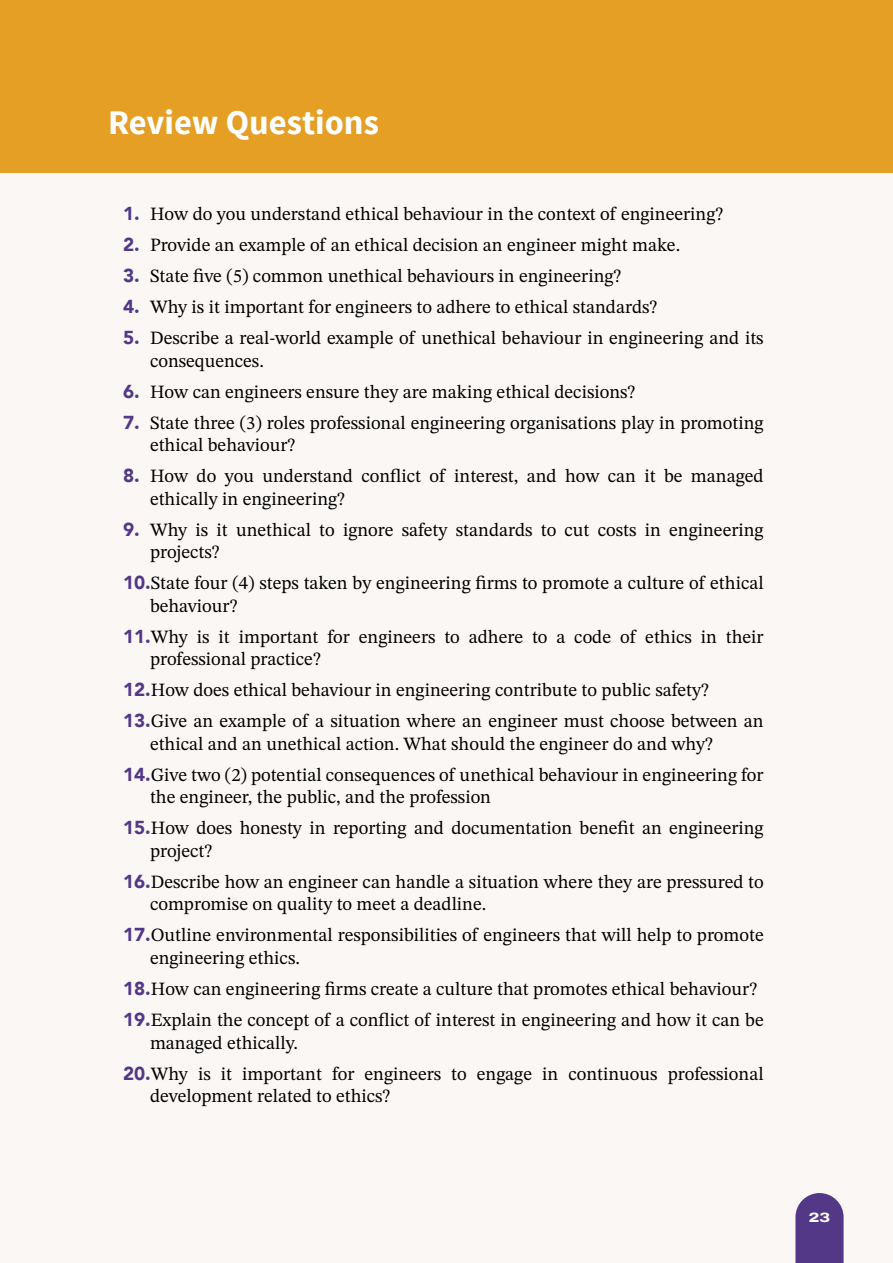
<style>
.page{position:relative;width:893px;height:1263px;background:#faf7f5}
.page>*{position:absolute;margin:0;border:0;box-sizing:border-box;transform-origin:0 0}
.t1{font:700 34.5px "Source Sans Pro";color:#fff}
.t2{font:18.75px/31px "STIX Two Text";color:#000}
.t3{font:800 13.5px "Archivo Expanded";color:#fff}
.s1{font-family:"Avenir";font-weight:900;color:#533887}
</style>
<div class="page">
<svg style="left:795px;top:1193px;width:49px;height:70px;background:#624991"></svg>
<div style="left:0;top:0;width:893px;height:172px;background:#e59f25"></div>
<h1 class="t1" style="left:108px;top:100px;width:272px">Review Questions</h1>
<p class="t2" style="left:123px;top:198px;width:602px"><span class="s1">1.</span> How do you understand ethical behaviour in the context of engineering?</p>
<p class="t2" style="left:123px;top:229px;width:559px"><span class="s1">2.</span> Provide an example of an ethical decision an engineer might make.</p>
<p class="t2" style="left:123px;top:260px;width:500px"><span class="s1">3.</span> State five (5) common unethical behaviours in engineering?</p>
<p class="t2" style="left:123px;top:291px;width:536px"><span class="s1">4.</span> Why is it important for engineers to adhere to ethical standards?</p>
<p class="t2" style="left:150px;top:327px;width:615px;line-height:22.5px;text-indent:-27px"><span class="s1">5.</span> Describe a real-world example of unethical behaviour in engineering and its consequences.</p>
<p class="t2" style="left:123px;top:376px;width:514px"><span class="s1">6.</span> How can engineers ensure they are making ethical decisions?</p>
<p class="t2" style="left:150px;top:411px;width:615px;line-height:22.5px;text-indent:-27px"><span class="s1">7.</span> State three (3) roles professional engineering organisations play in promoting ethical behaviour?</p>
<p class="t2" style="left:150px;top:465px;width:615px;line-height:22.5px;text-indent:-27px"><span class="s1">8.</span> How do you understand conflict of interest, and how can it be managed ethically in engineering?</p>
<p class="t2" style="left:150px;top:518px;width:615px;line-height:22.5px;text-indent:-27px"><span class="s1">9.</span> Why is it unethical to ignore safety standards to cut costs in engineering projects?</p>
<p class="t2" style="left:150px;top:572px;width:615px;line-height:22.5px;text-indent:-27px"><span class="s1">10.</span>State four (4) steps taken by engineering firms to promote a culture of ethical behaviour?</p>
<p class="t2" style="left:150px;top:625px;width:615px;line-height:22.5px;text-indent:-27px"><span class="s1">11.</span>Why is it important for engineers to adhere to a code of ethics in their professional practice?</p>
<p class="t2" style="left:123px;top:674px;width:642px"><span class="s1">12.</span>How does ethical behaviour in engineering contribute to public safety?<br><span class="s1">13.</span>Give an example of a situation where an engineer must choose between an</p>
<p class="t2" style="left:123px;top:728px;width:642px;text-indent:27px">ethical and an unethical action. What should the engineer do and why?<br><span class="s1">14.</span>Give two (2) potential consequences of unethical behaviour in engineering for</p>
<p class="t2" style="left:123px;top:781px;width:642px;text-indent:27px">the engineer, the public, and the profession<br><span class="s1">15.</span>How does honesty in reporting and documentation benefit an engineering</p>
<p class="t2" style="left:123px;top:835px;width:642px;text-indent:27px">project?<br><span class="s1">16.</span>Describe how an engineer can handle a situation where they are pressured to</p>
<p class="t2" style="left:123px;top:888px;width:642px;text-indent:27px">compromise on quality to meet a deadline.<br><span class="s1">17.</span>Outline environmental responsibilities of engineers that will help to promote</p>
<p class="t2" style="left:123px;top:942px;width:642px;text-indent:27px">engineering ethics.<br><span class="s1">18.</span>How can engineering firms create a culture that promotes ethical behaviour?<br><span class="s1">19.</span>Explain the concept of a conflict of interest in engineering and how it can be</p>
<p class="t2" style="left:123px;top:1027px;width:642px;text-indent:27px">managed ethically.<br><span class="s1">20.</span>Why is it important for engineers to engage in continuous professional</p>
<p class="t2" style="left:150px;top:1080px;width:242px">development related to ethics?</p>
<p class="t3" style="left:809px;top:1207px;width:23px">23</p>
</div>
